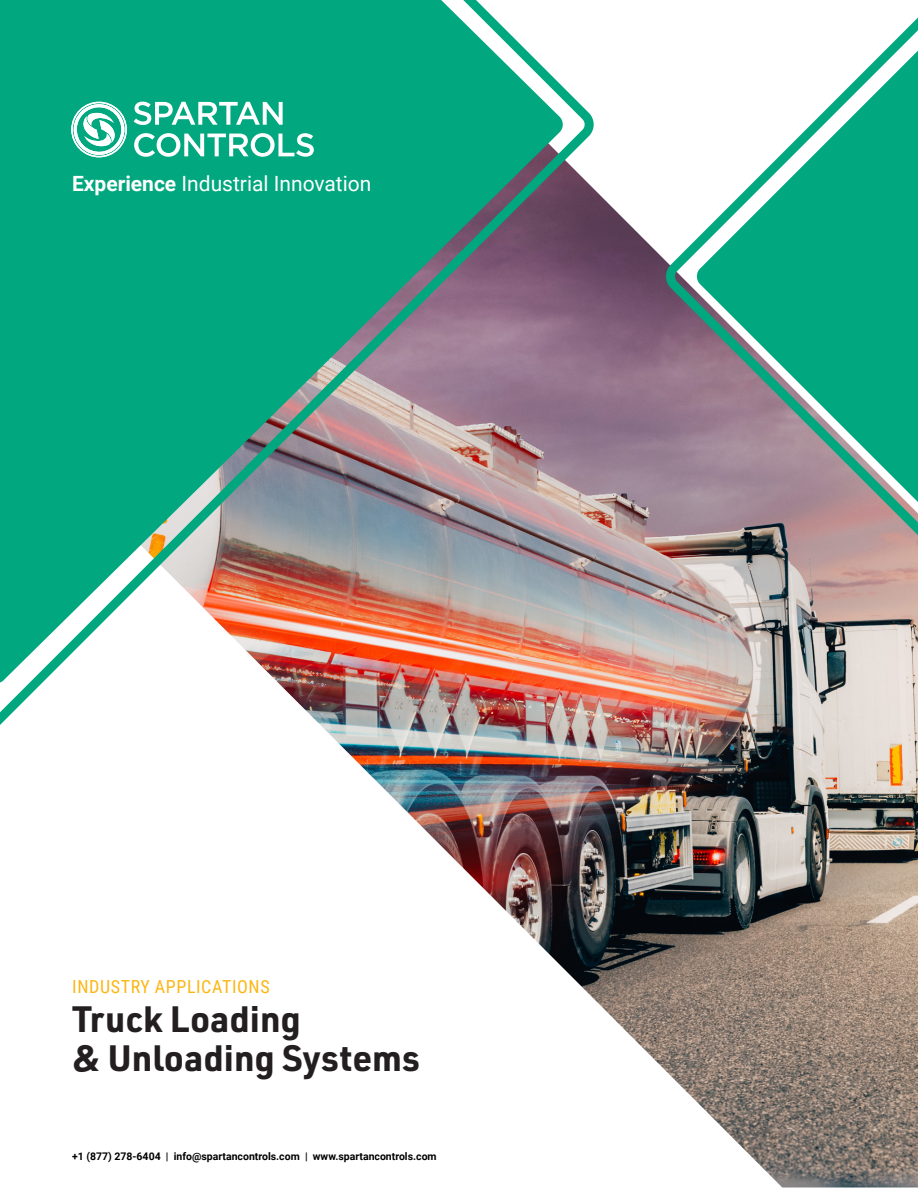
<style>
.page{position:relative;width:918px;height:1188px;background:#fff}
.page>*{position:absolute;margin:0;border:0;box-sizing:border-box;transform-origin:0 0}
.t1{font:700 36px "URWDIN";color:#231f20}
.t2{font:21px "Roboto";color:#fff}
.t3{font:18px "Roboto Condensed";letter-spacing:.035em;color:#fcb615}
.t4{font:700 10.5px "Roboto";color:#000}
.s1{font-weight:700}
</style>
<div class="page">
<img style="left:335px;top:193px;width:583px;height:995px">
<img style="left:0;top:0;width:598px;height:740px">
<svg style="left:657px;top:17px;width:261px;height:606px"></svg>
<svg style="left:134px;top:102px;width:149px;height:23px"></svg>
<svg style="left:134px;top:133px;width:180px;height:24px"></svg>
<svg style="left:71px;top:102px;width:56px;height:55px"></svg>
<p class="t2" style="left:72px;top:168px;width:301px"><span class="s1">Experience</span> Industrial Innovation</p>
<p class="t3" style="left:72px;top:974px;width:199px">INDUSTRY APPLICATIONS</p>
<p class="t1" style="left:72px;top:994px;width:231px">Truck Loading</p>
<p class="t1" style="left:72px;top:1033px;width:350px">&amp; Unloading Systems</p>
<p class="t4" style="left:72px;top:1149px;width:366px">+1 (877) 278-6404 | info@spartancontrols.com | www.spartancontrols.com</p>
</div>
